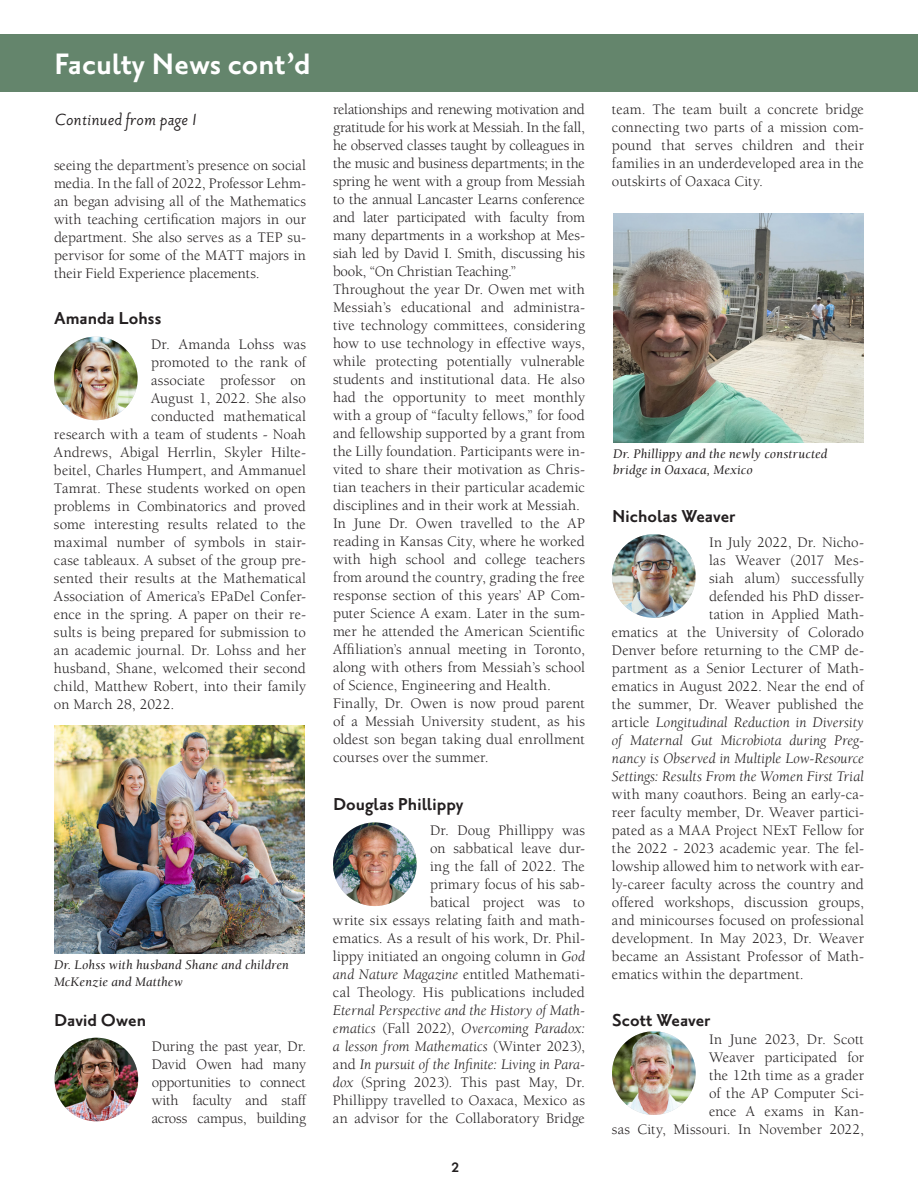
<style>
.page{position:relative;width:918px;height:1188px;background:#fff}
.page>*{position:absolute;margin:0;border:0;box-sizing:border-box;transform-origin:0 0}
.t1{font:700 36px "Priori Sans OT";color:#fff}
.t2{font:700 21px "Priori Sans OT";letter-spacing:-.005em;color:#231f20}
.t3{font:italic 19.5px "Priori Sans OT";letter-spacing:.01em;color:#231f20}
.t4{font:700 16.5px "Priori Sans OT";color:#231f20}
.t5{font:15px/18px "Berkeley Std";letter-spacing:.005em;color:#231f20;text-align:justify}
.t6{font:italic 15px/18px "Berkeley Std";color:#231f20;text-align:justify}
.t7{font:italic 13.5px/16.5px "Berkeley Std";letter-spacing:.01em;color:#231f20}
.s1{font-style:italic}
.s2{font-style:normal}
</style>
<div class="page">
<div style="left:0;top:35px;width:918px;height:57px;background:#64856c"></div>
<img style="left:54px;top:726px;width:251px;height:228px">
<img style="left:613px;top:214px;width:251px;height:228px">
<img style="left:55px;top:1038px;width:83px;height:83px;border-radius:42px">
<img style="left:612px;top:534px;width:84px;height:84px;border-radius:42px">
<img style="left:333px;top:822px;width:84px;height:84px;border-radius:42px">
<img style="left:54px;top:337px;width:84px;height:83px;border-radius:42px">
<img style="left:612px;top:1031px;width:84px;height:84px;border-radius:42px">
<h1 class="t1" style="left:54px;top:47px;width:258px">Faculty News cont’d</h1>
<h3 class="t3" style="left:55px;top:111px;width:143px">Continued from page 1</h3>
<p class="t5" style="left:54px;top:156px;width:254px">seeing the department’s presence on social media. In the fall of 2022, Professor Lehm&shy;an began advising all of the Mathematics with teaching certification majors in our department. She also serves as a TEP su&shy;pervisor for some of the MATT majors in their Field Experience placements.</p>
<h2 class="t2" style="left:54px;top:309px;width:109px">Amanda Lohss</h2>
<p class="t5" style="left:151px;top:335px;width:156px">Dr. Amanda Lohss was</p>
<p class="t5" style="left:151px;top:353px;width:156px">promoted to the rank of</p>
<p class="t5" style="left:151px;top:371px;width:156px">associate professor on</p>
<p class="t5" style="left:151px;top:389px;width:156px">August 1, 2022. She also</p>
<p class="t5" style="left:151px;top:407px;width:156px">conducted mathematical</p>
<p class="t5" style="left:54px;top:425px;width:253px">research with a team of students - Noah</p>
<p class="t5" style="left:54px;top:443px;width:253px">Andrews, Abigal Herrlin, Skyler Hilte-</p>
<p class="t5" style="left:54px;top:461px;width:254px">beitel, Charles Humpert, and Ammanuel</p>
<p class="t5" style="left:54px;top:479px;width:253px">Tamrat. These students worked on open</p>
<p class="t5" style="left:54px;top:497px;width:253px">problems in Combinatorics and proved</p>
<p class="t5" style="left:54px;top:515px;width:254px">some interesting results related to the</p>
<p class="t5" style="left:54px;top:533px;width:253px">maximal number of symbols in stair-</p>
<p class="t5" style="left:54px;top:551px;width:253px">case tableaux. A subset of the group pre-</p>
<p class="t5" style="left:54px;top:569px;width:253px">sented their results at the Mathematical</p>
<p class="t5" style="left:54px;top:587px;width:253px">Association of America’s EPaDel Confer-</p>
<p class="t5" style="left:54px;top:605px;width:253px">ence in the spring. A paper on their re-</p>
<p class="t5" style="left:54px;top:623px;width:253px">sults is being prepared for submission to</p>
<p class="t5" style="left:54px;top:641px;width:254px">an academic journal. Dr. Lohss and her</p>
<p class="t5" style="left:54px;top:659px;width:254px">husband, Shane, welcomed their second</p>
<p class="t5" style="left:54px;top:677px;width:254px">child, Matthew Robert, into their family</p>
<p class="t5" style="left:54px;top:695px;width:122px">on March 28, 2022.</p>
<p class="t7" style="left:54px;top:957px;width:237px">Dr. Lohss with husband Shane and children<br>McKenzie and Matthew</p>
<h2 class="t2" style="left:54px;top:1011px;width:94px">David Owen</h2>
<p class="t5" style="left:152px;top:1037px;width:156px">During the past year, Dr.<br>David Owen had many opportunities to connect with faculty and staff across campus, building</p>
<p class="t5" style="left:333px;top:101px;width:254px;text-align:left">relationships and renewing motivation and gratitude for his work at Messiah. In the fall, he observed classes taught by colleagues in the music and business departments; in the spring he went with a group from Messiah to the annual Lancaster Learns conference and later participated with faculty from many departments in a workshop at Mes&shy;siah led by David I. Smith, discussing his book, “On Christian Teaching.” Throughout the year Dr. Owen met with Messiah’s educational and administra&shy;tive technology committees, considering how to use technology in effective ways, while protecting potentially vulnerable students and institutional data. He also had the opportunity to meet monthly with a group of “faculty fellows,” for food and fellowship supported by a grant from the Lilly foundation. Participants were in&shy;vited to share their motivation as Chris&shy;tian teachers in their particular academic disciplines and in their work at Messiah.<br>In June Dr. Owen travelled to the AP reading in Kansas City, where he worked with high school and college teachers from around the country, grading the free response section of this years’ AP Com&shy;puter Science A exam. Later in the sum&shy;mer he attended the American Scientific Affiliation’s annual meeting in Toronto, along with others from Messiah’s school of Science, Engineering and Health.<br>Finally, Dr. Owen is now proud parent of a Messiah University student, as his oldest son began taking dual enrollment courses over the summer.</p>
<h2 class="t2" style="left:333px;top:795px;width:132px">Douglas Phillippy</h2>
<p class="t5" style="left:333px;top:821px;width:254px;text-align:right">Dr. Doug Phillippy was<br>on sabbatical leave dur-<br>ing the fall of 2022. The<br>primary focus of his sab-<br>batical project was to<br>write six essays relating faith and math&shy;ematics. As a result of his work, Dr. Phil&shy;lippy initiated an ongoing column in <span class="s1">God and Nature Magazine</span> entitled Mathemati&shy;cal Theology. His publications included</p>
<p class="t6" style="left:333px;top:1001px;width:254px">Eternal Perspective and the History of Math&shy;ematics <span class="s2">(Fall 2022),</span> Overcoming Paradox: a lesson from Mathematics <span class="s2">(Winter 2023), and</span> In pursuit of the Infinite: Living in Para&shy;dox <span class="s2">(Spring 2023). This past May, Dr.<br>Phillippy travelled to Oaxaca, Mexico as an advisor for the Collaboratory Bridge</span></p>
<p class="t4" style="left:452px;top:1160px;width:9px">2</p>
<p class="t5" style="left:612px;top:101px;width:254px">team. The team built a concrete bridge connecting two parts of a mission com&shy;pound that serves children and their families in an underdeveloped area in the outskirts of Oaxaca City.</p>
<p class="t7" style="left:613px;top:445px;width:216px">Dr. Phillippy and the newly constructed bridge in Oaxaca, Mexico</p>
<h2 class="t2" style="left:612px;top:507px;width:125px">Nicholas Weaver</h2>
<p class="t5" style="left:612px;top:533px;width:254px;text-align:right">In July 2022, Dr. Nicho-<br>las Weaver (2017 Mes-<br>siah alum) successfully<br>defended his PhD disser-<br>tation in Applied Math-<br>ematics at the University of Colorado Denver before returning to the CMP de&shy;partment as a Senior Lecturer of Math&shy;ematics in August 2022. Near the end of the summer, Dr. Weaver published the article <span class="s1">Longitudinal Reduction in Diversity of Maternal Gut Microbiota during Preg&shy;nancy is Observed in Multiple Low-Resource Settings: Results From the Women First Trial</span></p>
<p class="t5" style="left:612px;top:785px;width:254px">with many coauthors. Being an early-ca&shy;reer faculty member, Dr. Weaver partici&shy;pated as a MAA Project NExT Fellow for the 2022 - 2023 academic year. The fel&shy;lowship allowed him to network with ear&shy;ly-career faculty across the country and offered workshops, discussion groups, and minicourses focused on professional development. In May 2023, Dr. Weaver became an Assistant Professor of Math&shy;ematics within the department.</p>
<h2 class="t2" style="left:612px;top:1011px;width:100px">Scott Weaver</h2>
<p class="t5" style="left:612px;top:1031px;width:254px;text-align:right">In June 2023, Dr. Scott<br>Weaver participated for<br>the 12th time as a grader<br>of the AP Computer Sci-<br>ence A exams in Kan-<br>sas City, Missouri. In November 2022,</p>
</div>
